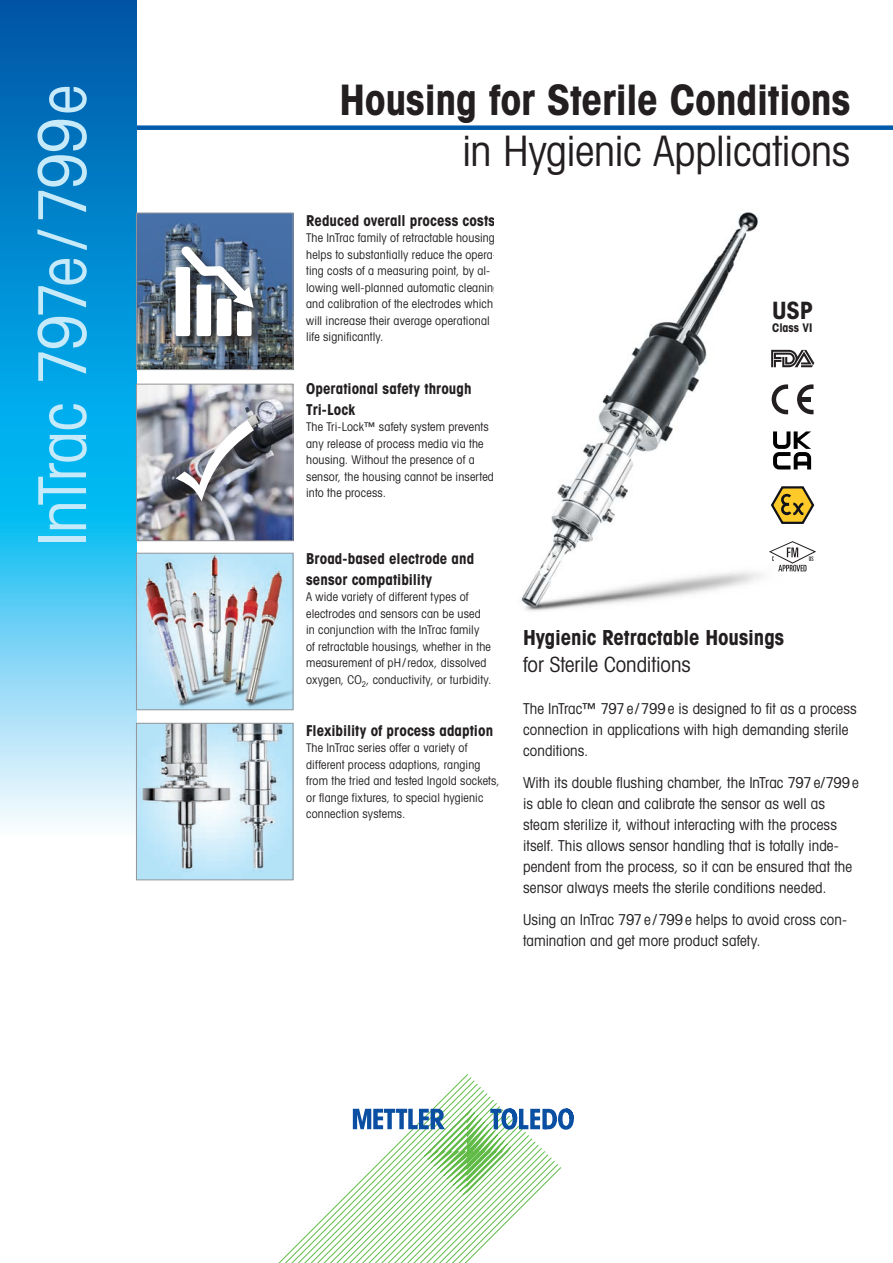
<style>
.page{position:relative;width:893px;height:1263px;background:#fff}
.page>*{position:absolute;margin:0;border:0;box-sizing:border-box;transform-origin:0 0}
.t1{font:66px "Avant Gardefor MT Bk";letter-spacing:-.05em;color:#c6eafa}
.t2{font:42px "Avant Gardefor MT Bd";letter-spacing:-.01em;color:#231f20}
.t3{font:42px "Avant Gardefor MT Bk";letter-spacing:-.01em;color:#231f20}
.t4{font:700 condensed 23.85px "Avant Garde";color:#231f20}
.t5{font:21px "Avant Gardefor MT Bd";letter-spacing:-.005em;color:#231f20}
.t6{font:21px "Avant Gardefor MT Bk";letter-spacing:-.005em;color:#231f20}
.t7{font:15px/21px "Avant Gardefor MT Bk";letter-spacing:.005em;color:#231f20}
.t8{font:15px/21px "Avant Gardefor MT Bd";letter-spacing:.005em;color:#231f20}
.t9{font:12px/16.5px "Avant Gardefor MT Bk";letter-spacing:.015em;color:#231f20}
.t10{font:700 condensed 11.85px "Avant Garde";color:#231f20}
</style>
<div class="page">
<div style="left:0;top:125px;width:893px;height:5px;background:#015bab"></div>
<svg style="left:0;top:0;width:136px;height:833px;background:#34a9df"></svg>
<svg style="left:278px;top:1074px;width:256px;height:189px"></svg>
<svg style="left:353px;top:1108px;width:221px;height:87px"></svg>
<img style="left:138px;top:725px;width:153px;height:153px">
<div style="left:136px;top:723px;width:157px;height:157px;border:1px solid #939598"></div>
<img style="left:138px;top:215px;width:153px;height:153px">
<div style="left:136px;top:213px;width:157px;height:157px;border:1px solid #939598"></div>
<div style="left:174px;top:245px;width:93px;height:105px;background:#231f20;opacity:.75"></div>
<svg style="left:176px;top:246px;width:78px;height:90px"></svg>
<img style="left:138px;top:386px;width:153px;height:153px">
<div style="left:136px;top:384px;width:157px;height:157px;border:1px solid #939598"></div>
<div style="left:175px;top:419px;width:91px;height:94px;background:#231f20;opacity:.75"></div>
<img style="left:176px;top:420px;width:78px;height:81px">
<img style="left:138px;top:555px;width:153px;height:153px">
<div style="left:136px;top:553px;width:157px;height:157px;border:1px solid #939598"></div>
<img style="left:521px;top:212px;width:265px;height:399px">
<svg style="left:771px;top:486px;width:43px;height:38px"></svg>
<svg style="left:771px;top:350px;width:43px;height:17px"></svg>
<svg style="left:772px;top:384px;width:16px;height:30px"></svg>
<svg style="left:797px;top:384px;width:16px;height:30px"></svg>
<div style="left:801px;top:397px;width:9px;height:5px;background:#231f20"></div>
<svg style="left:769px;top:541px;width:47px;height:30px"></svg>
<svg style="left:773px;top:431px;width:38px;height:38px"></svg>
<h1 class="t1" style="left:22px;top:546px;width:463px;rotate:-90deg">InTrac 797e/799e</h1>
<h2 class="t2" style="left:339px;top:73px;width:513px">Housing for Sterile Conditions</h2>
<h2 class="t3" style="left:462px;top:125px;width:390px">in Hygienic Applications</h2>
<p class="t8" style="left:306px;top:209px;width:191px">Reduced overall process costs</p>
<p class="t9" style="left:306px;top:229px;width:196px">The InTrac family of retractable housings helps to substantially reduce the opera&shy;ting costs of a measuring point, by al&shy;lowing well-planned automatic cleaning and calibration of the electrodes which will increase their average operational life significantly.</p>
<p class="t8" style="left:306px;top:377px;width:167px">Operational safety through<br>Tri-Lock</p>
<p class="t9" style="left:306px;top:418px;width:189px">The Tri-Lock™ safety system prevents any release of process media via the housing. Without the presence of a sensor, the housing cannot be inserted into the process.</p>
<h3 class="t4" style="left:772px;top:295px;width:43px">USP</h3>
<p class="t10" style="left:772px;top:320px;width:42px">Class VI</p>
<p class="t8" style="left:306px;top:547px;width:170px">Broad-based electrode and sensor compatibility</p>
<p class="t9" style="left:306px;top:588px;width:187px">A wide variety of different types of electrodes and sensors can be used in conjunction with the InTrac family<br>of retractable housings, whether in the measurement of pH/redox, dissolved oxygen, CO<sub>2</sub>, conductivity, or turbidity.</p>
<p class="t8" style="left:306px;top:720px;width:189px">Flexibility of process adaption</p>
<p class="t9" style="left:306px;top:740px;width:195px">The InTrac series offer a variety of different process adaptions, ranging from the tried and tested Ingold sockets, or flange fixtures, to special hygienic connection systems.</p>
<h3 class="t5" style="left:523px;top:624px;width:263px">Hygienic Retractable Housings</h3>
<h3 class="t6" style="left:523px;top:651px;width:169px">for Sterile Conditions</h3>
<p class="t7" style="left:523px;top:698px;width:335px">The InTrac™ 797e /799e is designed to fit as a process connection in applications with high demanding sterile conditions.</p>
<p class="t7" style="left:523px;top:772px;width:337px">With its double flushing chamber, the InTrac 797e/799e is able to clean and calibrate the sensor as well as steam sterilize it, without interacting with the process itself. This allows sensor handling that is totally inde&shy;pendent from the process, so it can be ensured that the sensor always meets the sterile conditions needed.</p>
<p class="t7" style="left:523px;top:908px;width:325px">Using an InTrac 797e /799e helps to avoid cross con&shy;tamination and get more product safety.</p>
</div>
